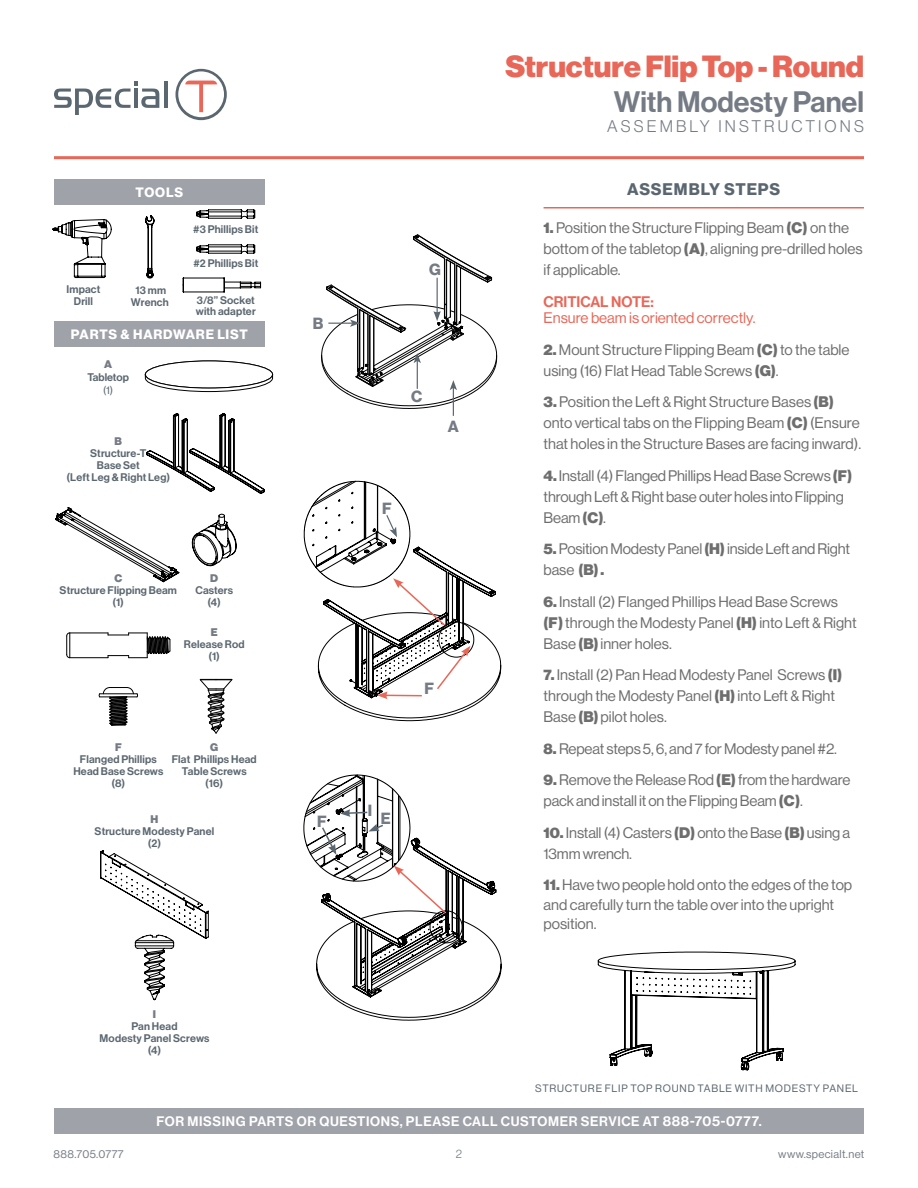
<style>
.page{position:relative;width:918px;height:1188px;background:#fff}
.page>*{position:absolute;margin:0;border:0;box-sizing:border-box;transform-origin:0 0}
.t1{font:30px "N Haas Grotesk DS Pro 95 Blk";color:#e86758}
.t2{font:28.95px "N Haas Grotesk DS Pro 65 Md";color:#757b84}
.t3{font:16.5px "N Haas Grotesk DS Pro 45 Lt";letter-spacing:.19em;color:#757b84}
.t4{font:16.5px "N Haas Grotesk DS Pro 75 Bd";letter-spacing:.055em;color:#5b6770}
.t5{font:15.9px "N Haas Grotesk DS Pro 75 Bd";color:#757b84}
.t6{font:15px/21px "N Haas Grotesk DS Pro 55 Rg";color:#6f6e6f}
.t7{font:15px "N Haas Grotesk DS Pro 55 Rg";color:#e86758}
.t8{font:15px "N Haas Grotesk DS Pro 65 Md";color:#e86758}
.t9{font:13.5px "N Haas Grotesk DS Pro 65 Md";letter-spacing:.045em;color:#fff}
.t10{font:13.35px "N Haas Grotesk DS Pro 75 Bd";letter-spacing:.055em;color:#fff}
.t11{font:12px "N Haas Grotesk DS Pro 45 Lt";color:#757b84}
.t12{font:11.25px "N Haas Grotesk DS Pro 55 Rg";letter-spacing:.03em;color:#757b84}
.t13{font:10.8px/12px "N Haas Grotesk DS Pro 65 Md";letter-spacing:.015em;color:#5b6770;text-align:center}
.t14{font:10.8px "N Haas Grotesk DS Pro 95 Blk";color:#757b84}
.t15{font:10.8px "N Haas Grotesk DS Pro 55 Rg";color:#5b6770}
.t16{font:10.5px "N Haas Grotesk DS Pro 55 Rg";letter-spacing:.07em;color:#5b6770}
.s1{font-family:"N Haas Grotesk DS Pro 95 Blk"}
</style>
<div class="page">
<hr style="left:164px;top:81px;width:4px;height:27px;background:#5b6770">
<svg style="left:54px;top:81px;width:105px;height:34px"></svg>
<svg style="left:175px;top:69px;width:52px;height:51px"></svg>
<hr style="left:54px;top:156px;width:810px;height:3px;background:#e86758">
<div style="left:54px;top:1108px;width:810px;height:26px;background:#9fa2a9"></div>
<div style="left:54px;top:179px;width:210px;height:26px;background:#9fa2a9"></div>
<svg style="left:53px;top:219px;width:58px;height:59px"></svg>
<svg style="left:146px;top:216px;width:8px;height:62px"></svg>
<svg style="left:192px;top:514px;width:44px;height:52px"></svg>
<div style="left:54px;top:321px;width:210px;height:25px;background:#9fa2a9"></div>
<hr style="left:544px;top:207px;width:320px;height:2px;background:#e86758">
<hr style="left:70px;top:657px;width:38px;height:1px;background:#000">
<svg style="left:108px;top:633px;width:63px;height:25px"></svg>
<hr style="left:70px;top:633px;width:38px;height:1px;background:#000">
<svg style="left:66px;top:633px;width:5px;height:25px"></svg>
<svg style="left:200px;top:679px;width:33px;height:55px"></svg>
<svg style="left:99px;top:687px;width:39px;height:39px"></svg>
<svg style="left:197px;top:210px;width:58px;height:9px"></svg>
<svg style="left:197px;top:244px;width:58px;height:10px"></svg>
<svg style="left:146px;top:413px;width:119px;height:81px"></svg>
<div style="left:145px;top:361px;width:128px;height:27px;border:1px solid #000;border-radius:50%"></div>
<svg style="left:145px;top:374px;width:128px;height:18px"></svg>
<svg style="left:55px;top:507px;width:124px;height:75px"></svg>
<svg style="left:598px;top:952px;width:197px;height:118px"></svg>
<svg style="left:321px;top:234px;width:176px;height:182px"></svg>
<svg style="left:303px;top:481px;width:198px;height:240px"></svg>
<svg style="left:303px;top:774px;width:198px;height:246px"></svg>
<svg style="left:183px;top:278px;width:78px;height:14px"></svg>
<svg style="left:100px;top:850px;width:109px;height:150px"></svg>
<p class="t13" style="left:66px;top:284px;width:35px">Impact</p>
<p class="t13" style="left:74px;top:296px;width:21px">Drill</p>
<p class="t10" style="left:136px;top:185px;width:49px">TOOLS</p>
<p class="t13" style="left:135px;top:284px;width:32px">13 mm</p>
<p class="t13" style="left:131px;top:296px;width:39px">Wrench</p>
<p class="t13" style="left:193px;top:224px;width:67px">#3 Phillips Bit</p>
<p class="t13" style="left:193px;top:257px;width:66px">#2 Phillips Bit</p>
<p class="t13" style="left:196px;top:295px;width:62px;line-height:10.5px;text-align:left">3/8” Socket with adapter</p>
<p class="t10" style="left:71px;top:326px;width:178px">PARTS &amp; HARDWARE LIST</p>
<p class="t14" style="left:104px;top:358px;width:9px">A</p>
<p class="t13" style="left:88px;top:371px;width:43px">Tabletop</p>
<p class="t15" style="left:103px;top:384px;width:12px">(1)</p>
<p class="t14" style="left:115px;top:435px;width:9px">B</p>
<p class="t13" style="left:90px;top:448px;width:58px">Structure-T</p>
<p class="t13" style="left:97px;top:460px;width:44px">Base Set</p>
<p class="t13" style="left:67px;top:472px;width:105px">(Left Leg &amp; Right Leg)</p>
<p class="t14" style="left:114px;top:572px;width:9px">C</p>
<p class="t13" style="left:60px;top:585px;width:119px">Structure Flipping Beam</p>
<p class="t13" style="left:113px;top:597px;width:13px">(1)</p>
<p class="t14" style="left:210px;top:572px;width:9px">D</p>
<p class="t13" style="left:195px;top:585px;width:39px">Casters</p>
<p class="t13" style="left:208px;top:597px;width:15px">(4)</p>
<p class="t14" style="left:211px;top:626px;width:8px">E</p>
<p class="t13" style="left:184px;top:638px;width:62px">Release Rod</p>
<p class="t13" style="left:209px;top:650px;width:13px">(1)</p>
<p class="t14" style="left:115px;top:741px;width:8px">F</p>
<p class="t13" style="left:73px;top:754px;width:91px">Flanged Phillips<br>Head Base Screws</p>
<p class="t13" style="left:111px;top:778px;width:15px">(8)</p>
<p class="t14" style="left:210px;top:741px;width:10px">G</p>
<p class="t13" style="left:172px;top:754px;width:86px">Flat Phillips Head<br>Table Screws</p>
<p class="t13" style="left:205px;top:778px;width:20px">(16)</p>
<p class="t14" style="left:151px;top:813px;width:9px">H</p>
<p class="t13" style="left:95px;top:825px;width:121px">Structure Modesty Panel</p>
<p class="t13" style="left:148px;top:837px;width:15px">(2)</p>
<p class="t14" style="left:153px;top:1008px;width:5px">I</p>
<p class="t13" style="left:131px;top:1020px;width:48px">Pan Head</p>
<p class="t13" style="left:100px;top:1032px;width:111px">Modesty Panel Screws</p>
<p class="t13" style="left:148px;top:1044px;width:15px">(4)</p>
<p class="t5" style="left:313px;top:314px;width:12px">B</p>
<p class="t5" style="left:429px;top:260px;width:13px">G</p>
<p class="t5" style="left:411px;top:388px;width:13px">C</p>
<p class="t5" style="left:448px;top:417px;width:13px">A</p>
<p class="t5" style="left:382px;top:499px;width:11px">F</p>
<p class="t5" style="left:424px;top:679px;width:11px">F</p>
<p class="t5" style="left:368px;top:801px;width:6px">I</p>
<p class="t5" style="left:317px;top:812px;width:11px">F</p>
<p class="t5" style="left:381px;top:809px;width:11px">E</p>
<p class="t1" style="left:505px;top:49px;width:360px">Structure Flip Top - Round</p>
<p class="t2" style="left:614px;top:85px;width:252px">With Modesty Panel</p>
<p class="t3" style="left:607px;top:117px;width:258px">ASSEMBLY INSTRUCTIONS</p>
<p class="t4" style="left:627px;top:180px;width:154px">ASSEMBLY STEPS</p>
<p class="t6" style="left:544px;top:218px;width:320px"><span class="s1">1.</span> Position the Structure Flipping Beam <span class="s1">(C)</span> on the bottom of the tabletop <span class="s1">(A)</span>, aligning pre-drilled holes if applicable.</p>
<p class="t8" style="left:544px;top:293px;width:112px">CRITICAL NOTE:</p>
<p class="t7" style="left:544px;top:309px;width:213px">Ensure beam is oriented correctly.</p>
<p class="t6" style="left:544px;top:339px;width:308px"><span class="s1">2.</span> Mount Structure Flipping Beam <span class="s1">(C)</span> to the table using (16) Flat Head Table Screws <span class="s1">(G)</span>.</p>
<p class="t6" style="left:544px;top:392px;width:319px"><span class="s1">3.</span> Position the Left &amp; Right Structure Bases <span class="s1">(B) </span>onto vertical tabs on the Flipping Beam <span class="s1">(C)</span> (Ensure that holes in the Structure Bases are facing inward).</p>
<p class="t6" style="left:544px;top:465px;width:310px"><span class="s1">4.</span> Install (4) Flanged Phillips Head Base Screws <span class="s1">(F) </span>through Left &amp; Right base outer holes into Flipping<br>Beam <span class="s1">(C)</span>.</p>
<p class="t6" style="left:544px;top:539px;width:308px"><span class="s1">5.</span> Position Modesty Panel <span class="s1">(H)</span> inside Left and Right base <span class="s1">(B) .</span></p>
<p class="t6" style="left:544px;top:591px;width:315px"><span class="s1">6.</span> Install (2) Flanged Phillips Head Base Screws <span class="s1">(F)</span> through the Modesty Panel <span class="s1">(H)</span> into Left &amp; Right<br>Base <span class="s1">(B)</span> inner holes.</p>
<p class="t6" style="left:544px;top:665px;width:300px"><span class="s1">7.</span> Install (2) Pan Head Modesty Panel Screws <span class="s1">(I) </span>through the Modesty Panel <span class="s1">(H)</span> into Left &amp; Right<br>Base <span class="s1">(B)</span> pilot holes.</p>
<p class="t6" style="left:544px;top:738px;width:295px"><span class="s1">8.</span> Repeat steps 5, 6, and 7 for Modesty panel #2.</p>
<p class="t6" style="left:544px;top:770px;width:308px"><span class="s1">9.</span> Remove the Release Rod <span class="s1">(E)</span> from the hardware pack and install it on the Flipping Beam <span class="s1">(C)</span>.</p>
<p class="t6" style="left:544px;top:822px;width:308px"><span class="s1">10.</span> Install (4) Casters <span class="s1">(D)</span> onto the Base <span class="s1">(B)</span> using a<br>13mm wrench.</p>
<p class="t6" style="left:544px;top:875px;width:310px;line-height:19.5px"><span class="s1">11.</span> Have two people hold onto the edges of the top and carefully turn the table over into the upright position.</p>
<p class="t16" style="left:535px;top:1082px;width:324px">STRUCTURE FLIP TOP ROUND TABLE WITH MODESTY PANEL</p>
<p class="t9" style="left:157px;top:1114px;width:607px">FOR MISSING PARTS OR QUESTIONS, PLEASE CALL CUSTOMER SERVICE AT 888-705-0777.</p>
<p class="t12" style="left:54px;top:1147px;width:72px">888.705.0777</p>
<p class="t11" style="left:456px;top:1147px;width:8px">2</p>
<p class="t12" style="left:778px;top:1147px;width:88px">www.specialt.net</p>
</div>
